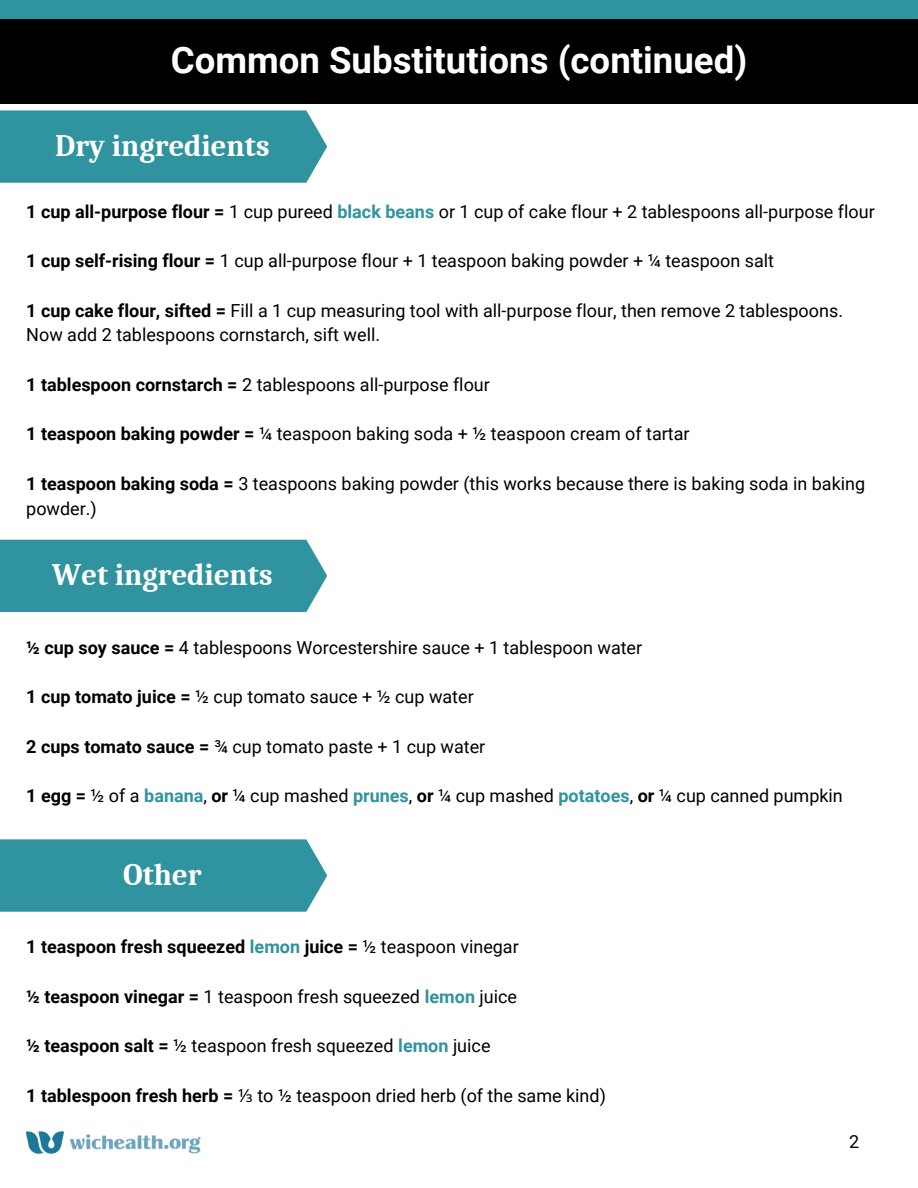
<style>
.page{position:relative;width:918px;height:1188px;background:#fff}
.page>*{position:absolute;margin:0;border:0;box-sizing:border-box;transform-origin:0 0}
.t1{font:700 36.6px "Roboto";color:#fff}
.t2{font:700 30.45px "Caladea";color:#fff}
.t3{font:18px/24.8px "Roboto";color:#000}
.t4{font:700 18px "Roboto";color:#000}
.s1{font-weight:700}
.s2{font-weight:700;color:#3093a0}
.s3{color:#3093a0}
.s4{font-weight:400}
.s5{font-family:"Noto Sans"}
</style>
<div class="page">
<img style="left:26px;top:1131px;width:175px;height:23px">
<div style="left:0;top:19px;width:918px;height:85px;background:#000"></div>
<div style="left:0;top:0;width:918px;height:19px;background:#3093a0"></div>
<div style="left:0;top:110px;width:327px;height:73px;background:#3093a0"></div>
<div style="left:0;top:540px;width:327px;height:72px;background:#3093a0"></div>
<div style="left:0;top:839px;width:327px;height:73px;background:#3093a0"></div>
<p class="t1" style="left:171px;top:39px;width:578px">Common Substitutions (continued)</p>
<p class="t2" style="left:55px;top:129px;width:216px">Dry ingredients</p>
<p class="t3" style="left:26px;top:199px;width:850px"><span class="s1">1 cup all-purpose flour =</span> 1 cup pureed <span class="s2">black beans</span> or 1 cup of cake flour + 2 tablespoons all-purpose flour</p>
<p class="t3" style="left:26px;top:249px;width:749px"><span class="s1">1 cup self-rising flour =</span> 1 cup all-purpose flour + 1 teaspoon baking powder + ¼ teaspoon salt</p>
<p class="t3" style="left:26px;top:298px;width:818px"><span class="s1">1 cup cake flour, sifted =</span> Fill a 1 cup measuring tool with all-purpose flour, then remove 2 tablespoons.</p>
<p class="t3" style="left:26px;top:323px;width:355px">Now add 2 tablespoons cornstarch, sift well.</p>
<p class="t3" style="left:26px;top:372px;width:465px"><span class="s1">1 tablespoon cornstarch =</span> 2 tablespoons all-purpose flour</p>
<p class="t3" style="left:26px;top:422px;width:665px"><span class="s1">1 teaspoon baking powder =</span> ¼ teaspoon baking soda + ½ teaspoon cream of tartar</p>
<p class="t3" style="left:26px;top:471px;width:840px"><span class="s1">1 teaspoon baking soda =</span> 3 teaspoons baking powder (this works because there is baking soda in baking powder.)</p>
<p class="t2" style="left:52px;top:558px;width:222px">Wet ingredients</p>
<p class="t3" style="left:26px;top:635px;width:617px"><span class="s1">½ cup soy sauce =</span> 4 tablespoons Worcestershire sauce + 1 tablespoon water</p>
<p class="t3" style="left:26px;top:685px;width:449px"><span class="s1">1 cup tomato juice =</span> ½ cup tomato sauce + ½ cup water</p>
<p class="t3" style="left:26px;top:734px;width:461px"><span class="s1">2 cups tomato sauce =</span> ¾ cup tomato paste + 1 cup water</p>
<p class="t3" style="left:26px;top:784px;width:818px"><span class="s1">1 egg =</span> ½ of a <span class="s2">banana</span>, <span class="s1">or</span> ¼ cup mashed <span class="s2">prunes</span>, <span class="s1">or</span> ¼ cup mashed <span class="s2">potatoes</span>, <span class="s1">or</span> ¼ cup canned pumpkin</p>
<p class="t2" style="left:123px;top:858px;width:80px">Other</p>
<p class="t4" style="left:26px;top:937px;width:494px">1 teaspoon fresh squeezed <span class="s3">lemon</span> juice = <span class="s4">½ teaspoon vinegar</span></p>
<p class="t3" style="left:26px;top:984px;width:492px"><span class="s1">½ teaspoon vinegar =</span> 1 teaspoon fresh squeezed <span class="s2">lemon</span> juice</p>
<p class="t3" style="left:26px;top:1034px;width:466px"><span class="s1">½ teaspoon salt =</span> ½ teaspoon fresh squeezed <span class="s2">lemon</span> juice</p>
<p class="t3" style="left:26px;top:1083px;width:581px"><span class="s1">1 tablespoon fresh herb =</span> <span class="s5">⅓</span> to ½ teaspoon dried herb (of the same kind)</p>
<p class="t3" style="left:849px;top:1129px;width:12px">2</p>
</div>
